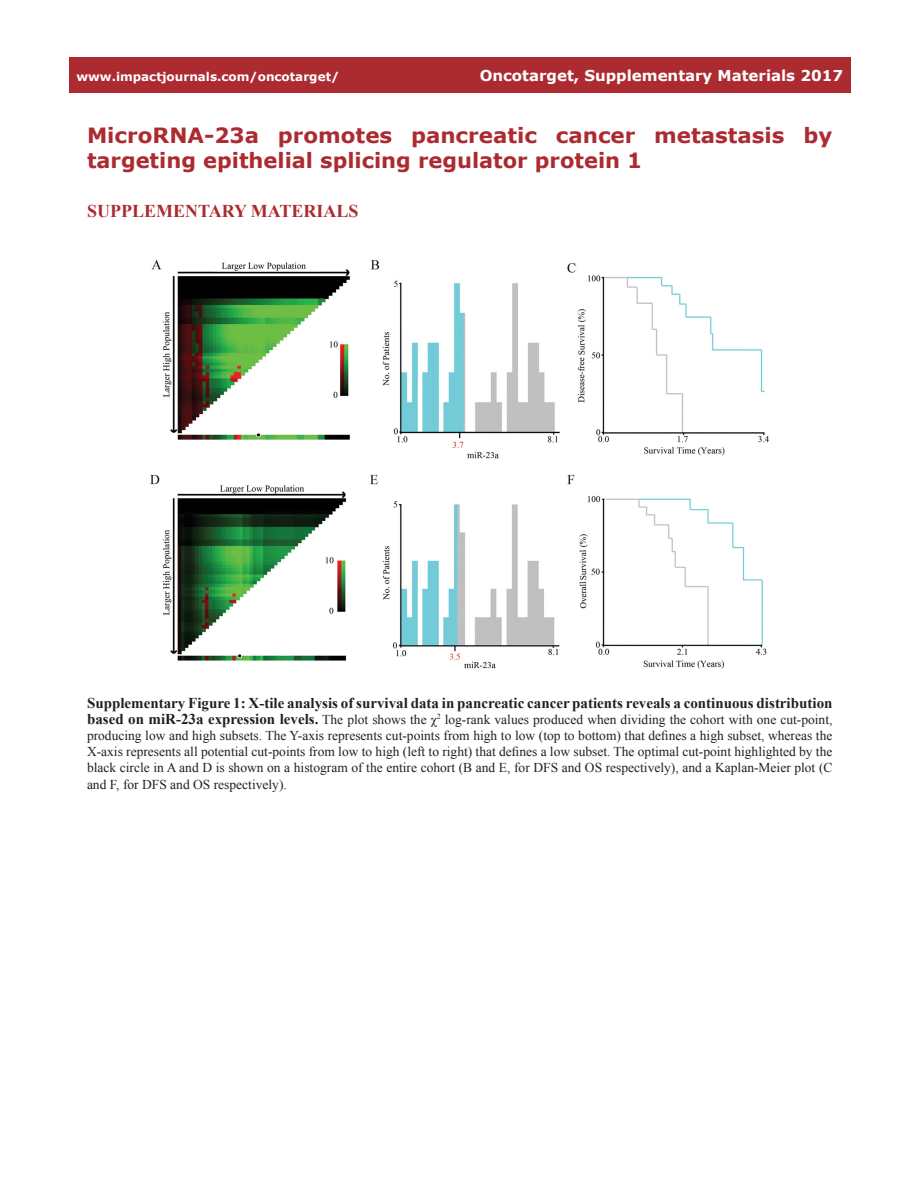
<style>
.page{position:relative;width:918px;height:1188px;background:#fff}
.page>*{position:absolute;margin:0;border:0;box-sizing:border-box;transform-origin:0 0}
.t1{font:700 21px/25.2px "Verdana";color:#ac2b31}
.Heading{font:700 18px "Times New Roman";color:#ac2b31}
.figuretext{font:700 15px "Times New Roman";color:#231f20}
.t2{font:700 15px "Verdana";color:#fff}
.figuretext-2{font:13.5px/16.2px "Times New Roman";color:#231f20;text-align:justify}
.t3{font:700 12px "Verdana";color:#fff}
.s1{font-weight:700;font-size:15px}
</style>
<div class="page">
<div style="left:69px;top:57px;width:781px;height:36px;background:#ac2b31"></div>
<img style="left:150px;top:260px;width:619px;height:409px">
<p class="t3" style="left:76px;top:68px;width:264px">www.impactjournals.com/oncotarget/</p>
<p class="t2" style="left:480px;top:65px;width:365px">Oncotarget, Supplementary Materials 2017</p>
<p class="t1" style="left:87px;top:122px;width:747px">MicroRNA-23a promotes pancreatic cancer metastasis by targeting epithelial splicing regulator protein 1</p>
<p class="Heading" style="left:87px;top:198px;width:273px">SUPPLEMENTARY MATERIALS</p>
<p class="figuretext" style="left:87px;top:692px;width:747px">Supplementary Figure 1: X-tile analysis of survival data in pancreatic cancer patients reveals a continuous distribution</p>
<p class="figuretext-2" style="left:87px;top:711px;width:747px"><span class="s1">based on miR-23a expression levels.</span> The plot shows the χ<sup>2</sup> log-rank values produced when dividing the cohort with one cut-point, producing low and high subsets. The Y-axis represents cut-points from high to low (top to bottom) that defines a high subset, whereas the X-axis represents all potential cut-points from low to high (left to right) that defines a low subset. The optimal cut-point highlighted by the black circle in A and D is shown on a histogram of the entire cohort (B and E, for DFS and OS respectively), and a Kaplan-Meier plot (C and F, for DFS and OS respectively).</p>
</div>
